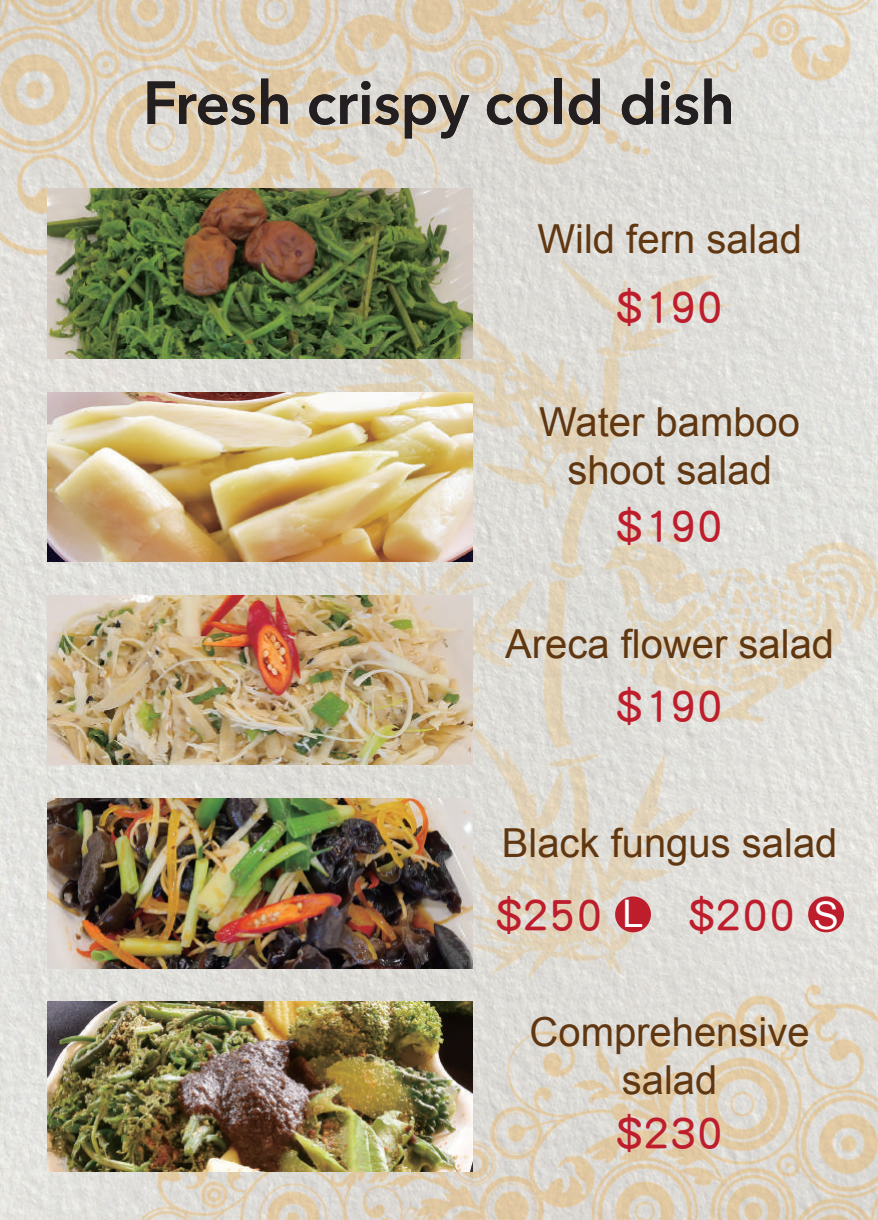
<style>
.page{position:relative;width:878px;height:1220px;background:#fff}
.page>*{position:absolute;margin:0;border:0;box-sizing:border-box;transform-origin:0 0}
.t1{font:600 60px "Avenir Next";color:#231f20}
.t2{font:48px "DF Yuan Std W7";color:#be1d2c}
.t3{font:40px/48px "Arial";color:#603711;text-align:center}
.s1{font-family:"Arial";font-size:38px;color:#fff}
</style>
<div class="page">
<img style="left:0;top:0;width:878px;height:1220px">
<img style="left:48px;top:189px;width:425px;height:170px">
<img style="left:48px;top:392px;width:425px;height:170px">
<img style="left:48px;top:595px;width:425px;height:170px">
<img style="left:48px;top:798px;width:425px;height:170px">
<img style="left:48px;top:1001px;width:425px;height:170px">
<div style="left:615px;top:896px;width:36px;height:36px;background:#be1d2c;border-radius:50%"></div>
<div style="left:808px;top:896px;width:36px;height:36px;background:#be1d2c;border-radius:50%"></div>
<h1 class="t1" style="left:143px;top:52px;width:594px">Fresh crispy cold dish</h1>
<p class="t3" style="left:537px;top:215px;width:266px">Wild fern salad</p>
<p class="t2" style="left:616px;top:280px;width:109px">$190</p>
<p class="t3" style="left:539px;top:398px;width:262px">Water bamboo shoot salad</p>
<p class="t2" style="left:616px;top:499px;width:109px">$190</p>
<p class="t3" style="left:505px;top:620px;width:330px">Areca flower salad</p>
<p class="t2" style="left:616px;top:679px;width:109px">$190</p>
<p class="t3" style="left:502px;top:820px;width:337px">Black fungus salad</p>
<p class="t2" style="left:495px;top:888px;width:345px">$250 <span class="s1">L</span> $200 <span class="s1">S</span></p>
<p class="t3" style="left:530px;top:1008px;width:282px">Comprehensive salad</p>
<p class="t2" style="left:616px;top:1106px;width:109px">$230</p>
</div>
